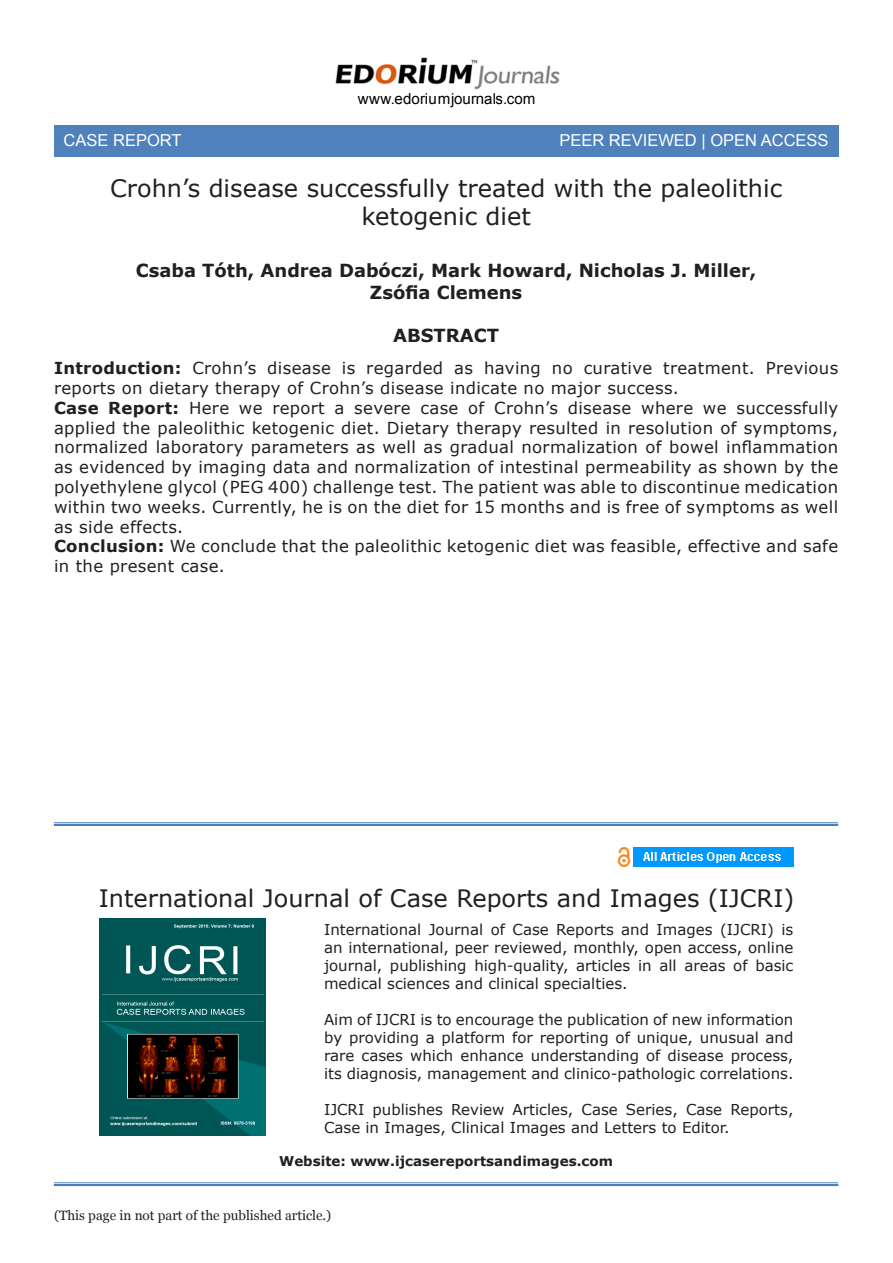
<style>
.page{position:relative;width:893px;height:1263px;background:#fff}
.page>*{position:absolute;margin:0;border:0;box-sizing:border-box;transform-origin:0 0}
._1st_page_title_name{font:24px/28.8px "Verdana";color:#231f20;text-align:center}
.t1{font:700 18px/21.6px "Verdana";color:#231f20;text-align:center}
.t2{font:16.5px/19.8px "Verdana";letter-spacing:.02em;color:#231f20}
.Open_Access{font:16.5px "Arial";color:#fff}
.t3{font:15.15px "Arial";letter-spacing:.005em;color:#000}
.t4{font:15px/18px "Verdana";color:#231f20;text-align:justify}
.Text{font:13.5px "Georgia";color:#231f20}
.t5{font:700 13.5px "Verdana";color:#231f20}
.s1{font-weight:700}
</style>
<div class="page">
<div style="left:54px;top:125px;width:784px;height:32px;background:#4f81bd"></div>
<img style="left:335px;top:57px;width:225px;height:33px">
<hr style="left:54px;top:824px;width:784px;height:2px;background:#4a7ebb">
<hr style="left:54px;top:822px;width:784px;height:1px;background:#4a7ebb">
<hr style="left:54px;top:1184px;width:784px;height:2px;background:#4a7ebb">
<hr style="left:54px;top:1182px;width:784px;height:1px;background:#4a7ebb">
<img style="left:617px;top:848px;width:176px;height:18px">
<img style="left:99px;top:918px;width:167px;height:217px">
<p class="t3" style="left:358px;top:89px;width:179px">www.edoriumjournals.com</p>
<p class="Open_Access" style="left:64px;top:129px;width:119px">CASE REPORT</p>
<p class="Open_Access" style="left:559px;top:129px;width:271px">PEER REVIEWED | OPEN ACCESS</p>
<p class="_1st_page_title_name" style="left:110px;top:173px;width:673px">Crohn’s disease successfully treated with the paleolithic ketogenic diet</p>
<p class="t1" style="left:136px;top:259px;width:622px">Csaba Tóth, Andrea Dabóczi, Mark Howard, Nicholas J. Miller,<br>Zsófia Clemens</p>
<p class="t1" style="left:393px;top:324px;width:108px">ABSTRACT</p>
<p class="t2" style="left:54px;top:358px;width:786px"><span class="s1">Introduction:</span> Crohn’s disease is regarded as having no curative treatment. Previous reports on dietary therapy of Crohn’s disease indicate no major success.</p>
<p class="t2" style="left:54px;top:398px;width:786px;text-align:justify"><span class="s1">Case Report:</span> Here we report a severe case of Crohn’s disease where we successfully applied the paleolithic ketogenic diet. Dietary therapy resulted in resolution of symptoms, normalized laboratory parameters as well as gradual normalization of bowel inflammation as evidenced by imaging data and normalization of intestinal permeability as shown by the polyethylene glycol (PEG 400) challenge test. The patient was able to discontinue medication within two weeks. Currently, he is on the diet for 15 months and is free of symptoms as well as side effects.</p>
<p class="t2" style="left:54px;top:536px;width:786px"><span class="s1">Conclusion:</span> We conclude that the paleolithic ketogenic diet was feasible, effective and safe in the present case.</p>
<p class="_1st_page_title_name" style="left:99px;top:884px;width:697px">International Journal of Case Reports and Images (IJCRI)</p>
<p class="t4" style="left:324px;top:920px;width:471px">International Journal of Case Reports and Images (IJCRI) is an international, peer reviewed, monthly, open access, online journal, publishing high-quality, articles in all areas of basic medical sciences and clinical specialties.</p>
<p class="t4" style="left:324px;top:1010px;width:471px">Aim of IJCRI is to encourage the publication of new information by providing a platform for reporting of unique, unusual and rare cases which enhance understanding of disease process, its diagnosis, management and clinico-pathologic correlations.</p>
<p class="t4" style="left:324px;top:1100px;width:471px">IJCRI publishes Review Articles, Case Series, Case Reports,<br>Case in Images, Clinical Images and Letters to Editor.</p>
<p class="t5" style="left:279px;top:1151px;width:335px">Website: www.ijcasereportsandimages.com</p>
<p class="Text" style="left:54px;top:1207px;width:279px">(This page in not part of the published article.)</p>
</div>
